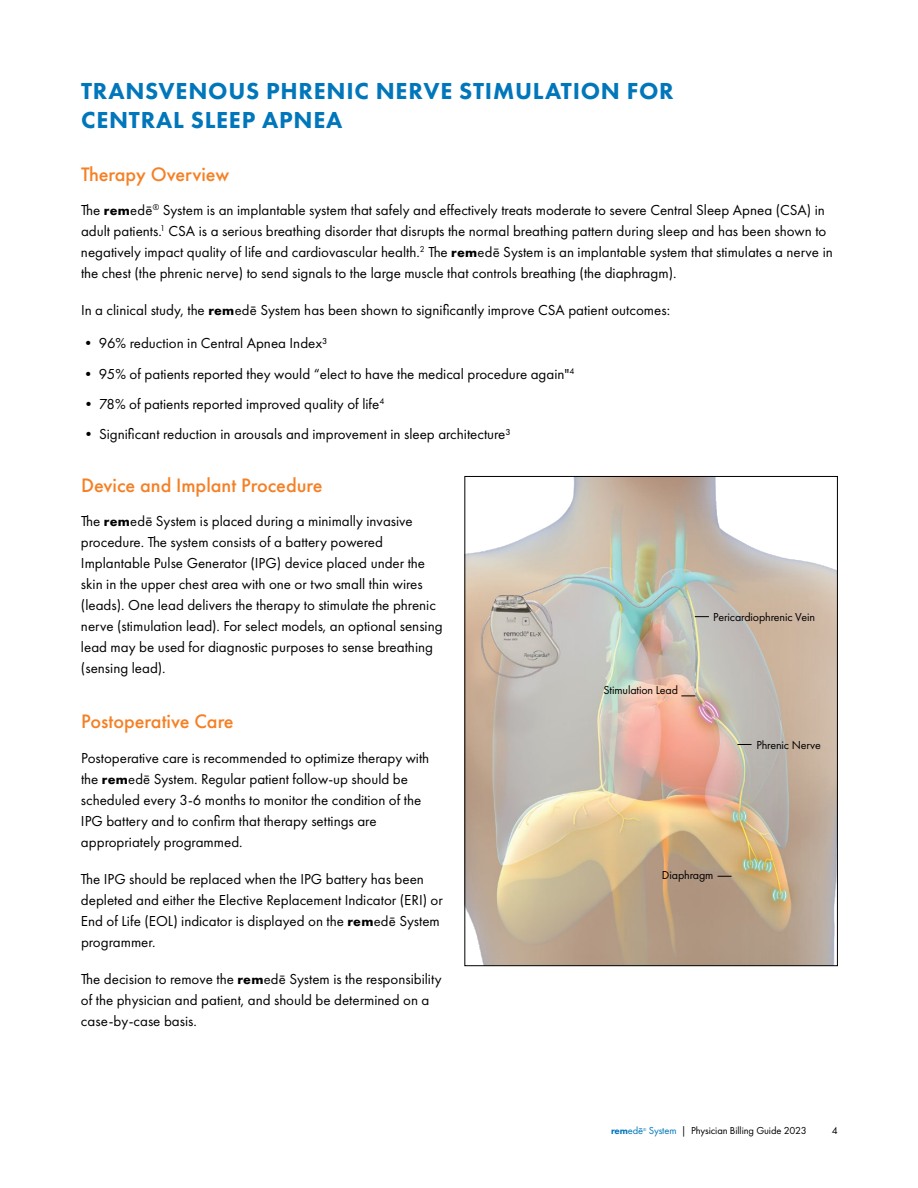
<style>
.page{position:relative;width:918px;height:1188px;background:#fff}
.page>*{position:absolute;margin:0;border:0;box-sizing:border-box;transform-origin:0 0}
.t1{font:800 24px/28.8px "Futura PT";letter-spacing:.03em;color:#0076bb}
.t2{font:500 20.25px "Futura PT";color:#f58025}
.t3{font:15px/21px "Futura PT";color:#000}
.t4{font:12px "Futura PT";letter-spacing:-.01em;color:#000}
.t5{font:10.5px "Futura PT";letter-spacing:-.01em;color:#000}
.t6{font:800 9.75px "Futura PT";color:#0076bb}
.t7{font:4.35px "Futura PT";color:#0076bb}
.s1{font-weight:700;font-size:13.8px}
.s2{font-size:14.7px}
.s3{font-weight:400;font-size:10.5px}
.s4{color:#0076bb}
</style>
<div class="page">
<img style="left:467px;top:478px;width:369px;height:486px">
<svg style="left:695px;top:616px;width:14px;height:1px"></svg>
<svg style="left:738px;top:744px;width:14px;height:1px"></svg>
<svg style="left:718px;top:876px;width:14px;height:1px"></svg>
<svg style="left:681px;top:696px;width:14px;height:1px"></svg>
<h1 class="t1" style="left:81px;top:77px;width:594px">TRANSVENOUS PHRENIC NERVE STIMULATION FOR<br>CENTRAL SLEEP APNEA</h1>
<h2 class="t2" style="left:81px;top:162px;width:150px">Therapy Overview</h2>
<p class="t3" style="left:81px;top:200px;width:753px">The <span class="s1">rem</span><span class="s2">edē</span><sup>®</sup> System is an implantable system that safely and effectively treats moderate to severe Central Sleep Apnea (CSA) in adult patients.<sup>1</sup> CSA is a serious breathing disorder that disrupts the normal breathing pattern during sleep and has been shown to negatively impact quality of life and cardiovascular health.<sup>2</sup> The <span class="s1">rem</span><span class="s2">edē</span> System is an implantable system that stimulates a nerve in the chest (the phrenic nerve) to send signals to the large muscle that controls breathing (the diaphragm).</p>
<p class="t3" style="left:81px;top:300px;width:591px">In a clinical study, the <span class="s1">rem</span><span class="s2">edē</span> System has been shown to significantly improve CSA patient outcomes:</p>
<p class="t3" style="left:81px;top:333px;width:248px">• 96% reduction in Central Apnea Index³</p>
<p class="t3" style="left:81px;top:363px;width:495px">• 95% of patients reported they would “elect to have the medical procedure again"<sup>4</sup></p>
<p class="t3" style="left:81px;top:393px;width:305px">• 78% of patients reported improved quality of life<sup>4</sup></p>
<p class="t3" style="left:81px;top:424px;width:431px">• Significant reduction in arousals and improvement in sleep architecture³</p>
<h2 class="t2" style="left:81px;top:473px;width:243px">Device and Implant Procedure</h2>
<p class="t3" style="left:81px;top:511px;width:363px">The <span class="s1">rem</span><span class="s2">edē</span> System is placed during a minimally invasive procedure. The system consists of a battery powered Implantable Pulse Generator (IPG) device placed under the skin in the upper chest area with one or two small thin wires (leads). One lead delivers the therapy to stimulate the phrenic nerve (stimulation lead). For select models, an optional sensing lead may be used for diagnostic purposes to sense breathing (sensing lead).</p>
<h2 class="t2" style="left:81px;top:709px;width:154px">Postoperative Care</h2>
<p class="t3" style="left:81px;top:747px;width:350px">Postoperative care is recommended to optimize therapy with the <span class="s1">rem</span><span class="s2">edē</span> System. Regular patient follow-up should be scheduled every 3-6 months to monitor the condition of the IPG battery and to confirm that therapy settings are appropriately programmed.</p>
<p class="t3" style="left:81px;top:869px;width:363px">The IPG should be replaced when the IPG battery has been depleted and either the Elective Replacement Indicator (ERI) or End of Life (EOL) indicator is displayed on the <span class="s1">rem</span><span class="s2">edē</span> System programmer.</p>
<p class="t3" style="left:81px;top:969px;width:362px">The decision to remove the <span class="s1">rem</span><span class="s2">edē</span> System is the responsibility of the physician and patient, and should be determined on a case-by-case basis.</p>
<p class="t4" style="left:713px;top:610px;width:103px">Pericardiophrenic Vein</p>
<p class="t4" style="left:604px;top:683px;width:76px">Stimulation Lead</p>
<p class="t4" style="left:756px;top:738px;width:66px">Phrenic Nerve</p>
<p class="t4" style="left:662px;top:868px;width:53px">Diaphragm</p>
<p class="t6" style="left:611px;top:1125px;width:34px">rem<span class="s3">edē</span></p>
<p class="t7" style="left:643px;top:1127px;width:5px">®</p>
<p class="t5" style="left:649px;top:1125px;width:159px"><span class="s4">System</span> | Physician Billing Guide 2023</p>
<p class="t5" style="left:832px;top:1124px;width:7px">4</p>
</div>
